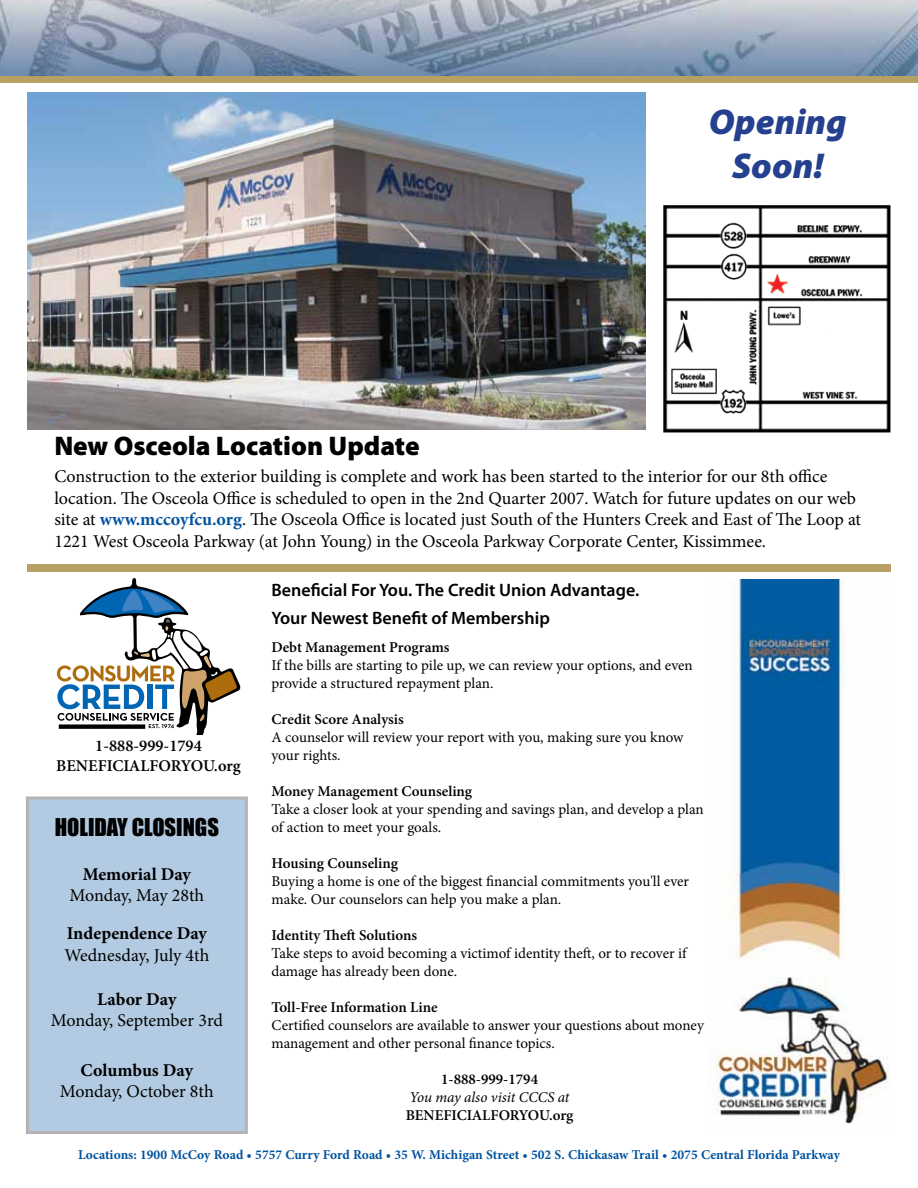
<style>
.page{position:relative;width:918px;height:1188px;background:#fff}
.page>*{position:absolute;margin:0;border:0;box-sizing:border-box;transform-origin:0 0}
.t1{font:italic 900 36px/43.2px "Myriad Pro";color:#25408f;text-align:center}
.t2{font:900 27px "Myriad Pro";color:#000}
.t3{font:22.5px "Impact";color:#000}
.t4{font:18px/21.6px "Minion Pro";letter-spacing:-.005em;color:#000}
.t5{font:600 18px "Myriad Pro";color:#000}
.t6{font:700 18px "Minion Pro";color:#000}
.t7{font:600 16.5px/19.8px "Minion Pro";color:#000;text-align:center}
.t8{font:15px/18px "Minion Pro";letter-spacing:-.005em;color:#000}
.t9{font:600 15px "Minion Pro";letter-spacing:-.005em;color:#000}
.t10{font:italic 15px "Minion Pro";letter-spacing:-.005em;color:#000}
.t11{font:700 13.5px "Minion Pro";color:#00539f}
.s1{font-weight:700;color:#00539f}
</style>
<div class="page">
<img style="left:0;top:0;width:918px;height:83px">
<img style="left:715px;top:580px;width:174px;height:544px">
<img style="left:27px;top:92px;width:619px;height:338px">
<img style="left:664px;top:205px;width:227px;height:228px">
<div style="left:27px;top:565px;width:864px;height:6px;background:#b89f62"></div>
<div style="left:26px;top:796px;width:222px;height:338px;background:#b3cbe2"></div>
<svg style="left:57px;top:578px;width:184px;height:157px"></svg>
<h1 class="t1" style="left:709px;top:99px;width:140px">Opening<br>Soon!</h1>
<h2 class="t2" style="left:54px;top:428px;width:367px">New Osceola Location Update</h2>
<p class="t4" style="left:54px;top:465px;width:808px">Construction to the exterior building is complete and work has been started to the interior for our 8th office location. The Osceola Office is scheduled to open in the 2nd Quarter 2007. Watch for future updates on our web site at <span class="s1">www.mccoyfcu.org</span>. The Osceola Office is located just South of the Hunters Creek and East of The Loop at 1221 West Osceola Parkway (at John Young) in the Osceola Parkway Corporate Center, Kissimmee.</p>
<p class="t5" style="left:272px;top:579px;width:369px">Beneficial For You. The Credit Union Advantage.</p>
<p class="t7" style="left:56px;top:736px;width:186px">1-888-999-1794<br>BENEFICIALFORYOU.org</p>
<h3 class="t3" style="left:55px;top:810px;width:166px">HOLIDAY CLOSINGS</h3>
<p class="t6" style="left:83px;top:861px;width:110px">Memorial Day</p>
<p class="t4" style="left:70px;top:885px;width:136px">Monday, May 28th</p>
<p class="t6" style="left:67px;top:921px;width:142px">Independence Day</p>
<p class="t4" style="left:64px;top:944px;width:147px">Wednesday, July 4th</p>
<p class="t6" style="left:97px;top:986px;width:81px">Labor Day</p>
<p class="t4" style="left:51px;top:1010px;width:174px">Monday, September 3rd</p>
<p class="t6" style="left:81px;top:1057px;width:114px">Columbus Day</p>
<p class="t4" style="left:60px;top:1081px;width:155px">Monday, October 8th</p>
<p class="t5" style="left:272px;top:607px;width:280px">Your Newest Benefit of Membership</p>
<p class="t9" style="left:272px;top:637px;width:180px">Debt Management Programs</p>
<p class="t8" style="left:272px;top:656px;width:423px">If the bills are starting to pile up, we can review your options, and even provide a structured repayment plan.</p>
<p class="t9" style="left:272px;top:709px;width:134px">Credit Score Analysis</p>
<p class="t8" style="left:272px;top:728px;width:414px">A counselor will review your report with you, making sure you know your rights.</p>
<p class="t9" style="left:272px;top:781px;width:202px">Money Management Counseling</p>
<p class="t8" style="left:272px;top:800px;width:434px">Take a closer look at your spending and savings plan, and develop a plan of action to meet your goals.</p>
<p class="t9" style="left:272px;top:853px;width:128px">Housing Counseling</p>
<p class="t8" style="left:272px;top:872px;width:419px">Buying a home is one of the biggest financial commitments you'll ever make. Our counselors can help you make a plan.</p>
<p class="t9" style="left:272px;top:925px;width:147px">Identity Theft Solutions</p>
<p class="t8" style="left:272px;top:944px;width:417px">Take steps to avoid becoming a victimof identity theft, or to recover if damage has already been done.</p>
<p class="t9" style="left:272px;top:997px;width:168px">Toll-Free Information Line</p>
<p class="t8" style="left:272px;top:1016px;width:434px">Certified counselors are available to answer your questions about money management and other personal finance topics.</p>
<p class="t9" style="left:441px;top:1069px;width:98px">1-888-999-1794</p>
<p class="t10" style="left:410px;top:1087px;width:162px">You may also visit CCCS at</p>
<p class="t9" style="left:406px;top:1105px;width:169px">BENEFICIALFORYOU.org</p>
<p class="t11" style="left:78px;top:1145px;width:763px">Locations: 1900 McCoy Road • 5757 Curry Ford Road • 35 W. Michigan Street • 502 S. Chickasaw Trail • 2075 Central Florida Parkway</p>
</div>
